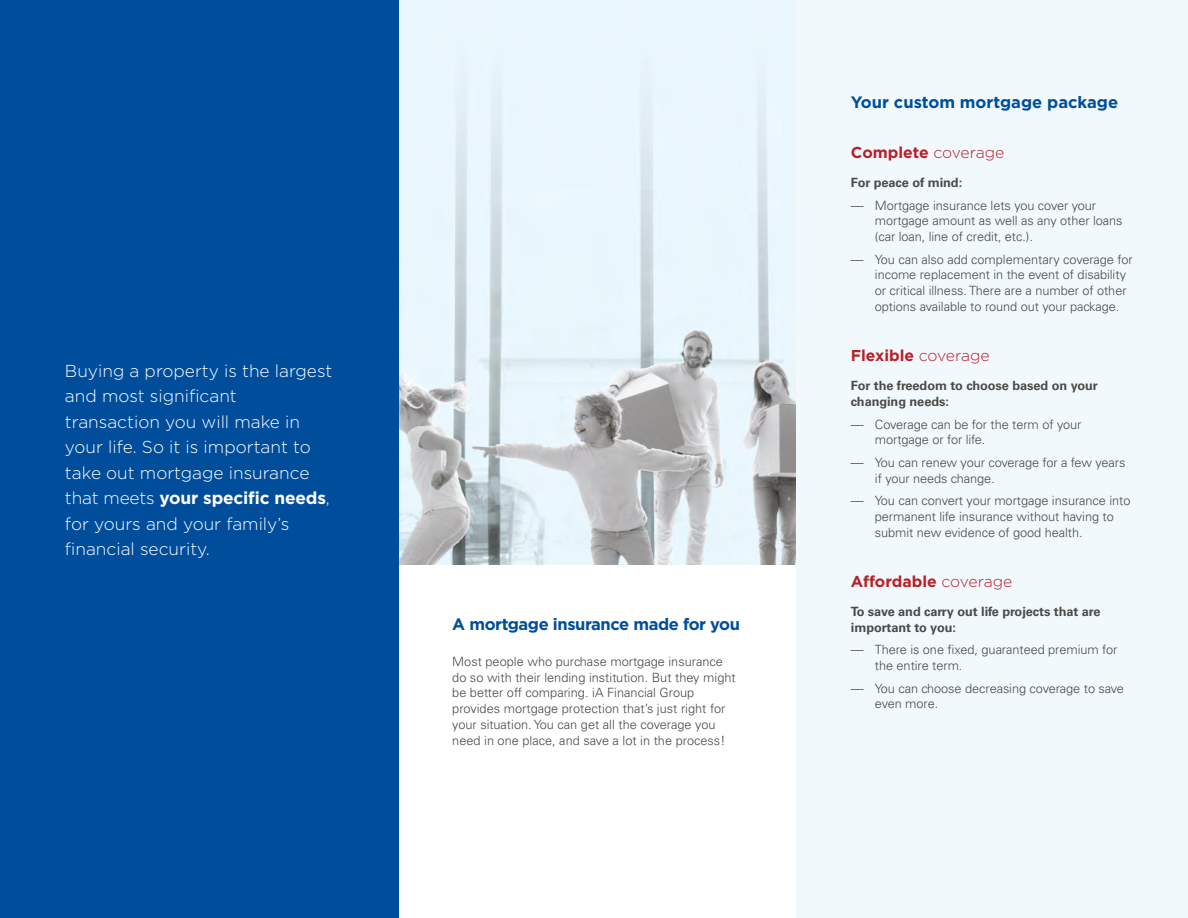
<style>
.page{position:relative;width:1188px;height:918px;background:#fff}
.page>*{position:absolute;margin:0;border:0;box-sizing:border-box;transform-origin:0 0}
.t1{font:300 17.25px/25.5px "Gotham";color:#fff}
.t2{font:700 16.5px "Gotham";letter-spacing:-.025em;color:#004e9b}
.t3{font:700 16.5px "Gotham";color:#004e9b}
.t4{font:700 15.75px "Gotham";color:#b91f27}
.t5{font:300 12.75px/15.8px "Univers";letter-spacing:-.005em;color:#4a4a49}
.t6{font:700 12.75px/15.8px "Univers";letter-spacing:-.005em;color:#4a4a49}
.s1{font-weight:700}
.s2{font-weight:300}
</style>
<div class="page">
<img style="left:398px;top:0;width:398px;height:565px">
<div style="left:796px;top:0;width:392px;height:918px;background:#f1f9fd"></div>
<div style="left:0;top:0;width:398px;height:918px;background:#004e9b"></div>
<h1 class="t1" style="left:65px;top:357px;width:269px">Buying a property is the largest and most significant transaction you will make in your life. So it is important to take out mortgage insurance that meets <span class="s1">your specific needs</span>, for yours and your family’s financial security.</h1>
<h2 class="t2" style="left:452px;top:613px;width:289px">A mortgage insurance made for you</h2>
<p class="t5" style="left:452px;top:653px;width:285px">Most people who purchase mortgage insurance do so with their lending institution. But they might be better off comparing. iA Financial Group provides mortgage protection that’s just right for your situation. You can get all the coverage you need in one place, and save a lot in the process!</p>
<h2 class="t3" style="left:851px;top:91px;width:269px">Your custom mortgage package</h2>
<h3 class="t4" style="left:851px;top:142px;width:155px">Complete <span class="s2">coverage</span></h3>
<p class="t6" style="left:851px;top:175px;width:113px">For peace of mind:</p>
<p class="t5" style="left:875px;top:197px;width:249px;text-indent:-24px">— Mortgage insurance lets you cover your mortgage amount as well as any other loans (car loan, line of credit, etc.).</p>
<p class="t5" style="left:875px;top:251px;width:259px;text-indent:-24px">— You can also add complementary coverage for income replacement in the event of disability or critical illness. There are a number of other options available to round out your package.</p>
<h3 class="t4" style="left:851px;top:345px;width:140px">Flexible <span class="s2">coverage</span></h3>
<p class="t6" style="left:851px;top:378px;width:248px">For the freedom to choose based on your changing needs:</p>
<p class="t5" style="left:875px;top:416px;width:208px;text-indent:-24px">— Coverage can be for the term of your mortgage or for life.</p>
<p class="t5" style="left:875px;top:455px;width:252px;text-indent:-24px">— You can renew your coverage for a few years if your needs change.</p>
<p class="t5" style="left:875px;top:493px;width:257px;text-indent:-24px">— You can convert your mortgage insurance into permanent life insurance without having to submit new evidence of good health.</p>
<h3 class="t4" style="left:851px;top:571px;width:163px">Affordable <span class="s2">coverage</span></h3>
<p class="t6" style="left:851px;top:604px;width:251px">To save and carry out life projects that are important to you:</p>
<p class="t5" style="left:875px;top:642px;width:244px;text-indent:-24px">— There is one fixed, guaranteed premium for the entire term.</p>
<p class="t5" style="left:875px;top:680px;width:251px;text-indent:-24px">— You can choose decreasing coverage to save even more.</p>
</div>
